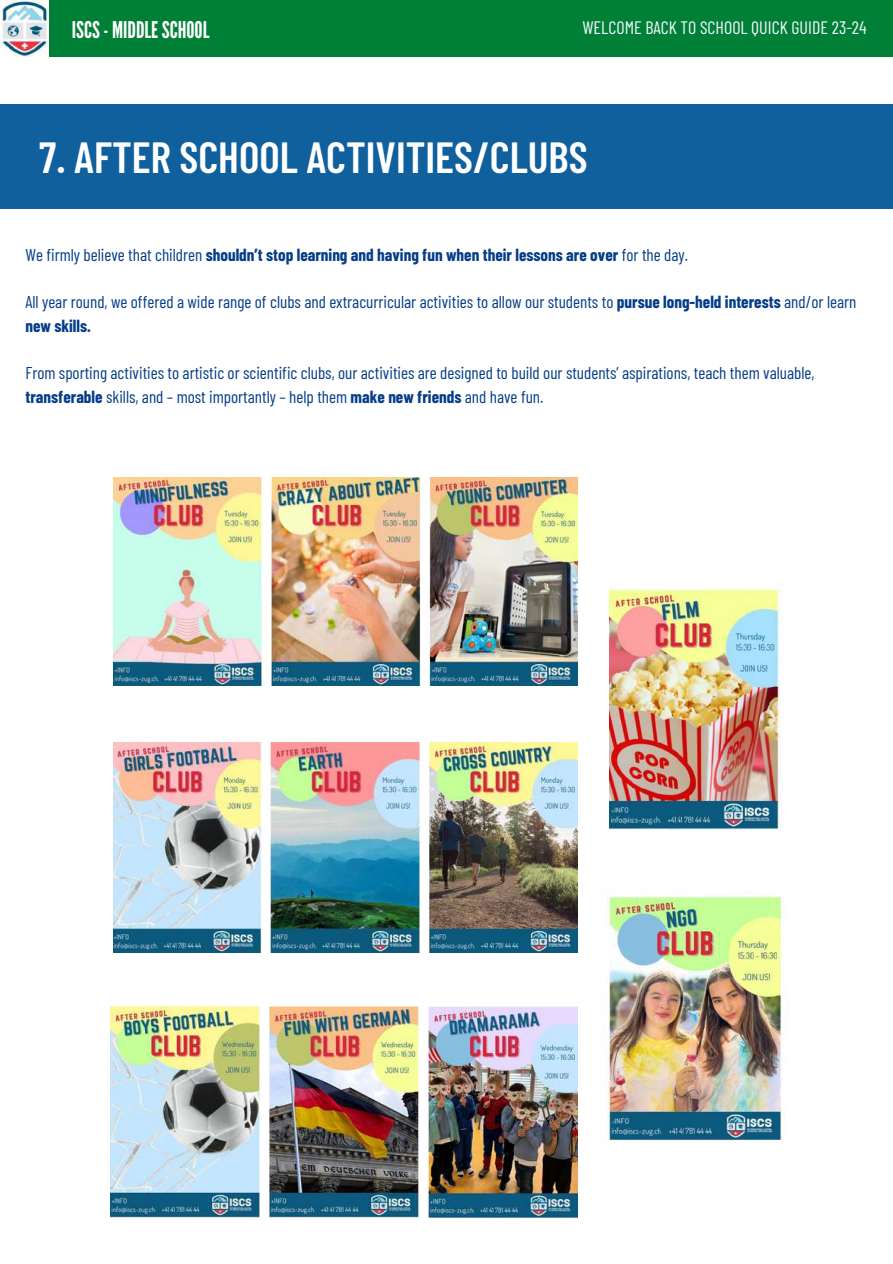
<style>
.page{position:relative;width:893px;height:1264px;background:#fff}
.page>*{position:absolute;margin:0;border:0;box-sizing:border-box;transform-origin:0 0}
.t1{font:600 43.5px "Barlow Condensed";color:#fff}
.t2{font:22.95px "League Gothic";color:#fff}
.t3{font:18px "Barlow Condensed";color:#f2f7ff}
.t4{font:17.1px/23.7px "Barlow Condensed";color:#053d89}
.t5{font:700 17.1px "Barlow Condensed";color:#053d89}
.s1{font-weight:400}
.s2{font-weight:700}
</style>
<div class="page">
<div style="left:0;top:0;width:892px;height:56px;background:#008037"></div>
<img style="left:0;top:0;width:48px;height:56px">
<div style="left:0;top:104px;width:892px;height:104px;background:#10609d"></div>
<img style="left:114px;top:477px;width:463px;height:208px">
<img style="left:114px;top:743px;width:463px;height:209px">
<img style="left:110px;top:1006px;width:467px;height:212px">
<img style="left:609px;top:589px;width:172px;height:241px">
<img style="left:606px;top:894px;width:179px;height:250px">
<h2 class="t2" style="left:72px;top:17px;width:139px">ISCS- MIDDLESCHOOL</h2>
<p class="t3" style="left:582px;top:16px;width:286px">WELCOME BACK TO SCHOOL QUICK GUIDE 23-24</p>
<h1 class="t1" style="left:39px;top:129px;width:549px">7. AFTER SCHOOL ACTIVITIES/CLUBS</h1>
<p class="t5" style="left:25px;top:244px;width:664px"><span class="s1">We firmly believe that children</span> shouldn’t stop learning and having fun when their lessons are over <span class="s1">for the day.</span></p>
<p class="t4" style="left:25px;top:289px;width:832px">All year round, we offered a wide range of clubs and extracurricular activities to allow our students to <span class="s2">pursue long-held interests</span> and/or learn <span class="s2">new skills.</span></p>
<p class="t4" style="left:25px;top:360px;width:790px">From sporting activities to artistic or scientific clubs, our activities are designed to build our students’ aspirations, teach them valuable, <span class="s2">transferable</span> skills, and – most importantly – help them <span class="s2">make new friends</span> and have fun.</p>
</div>
